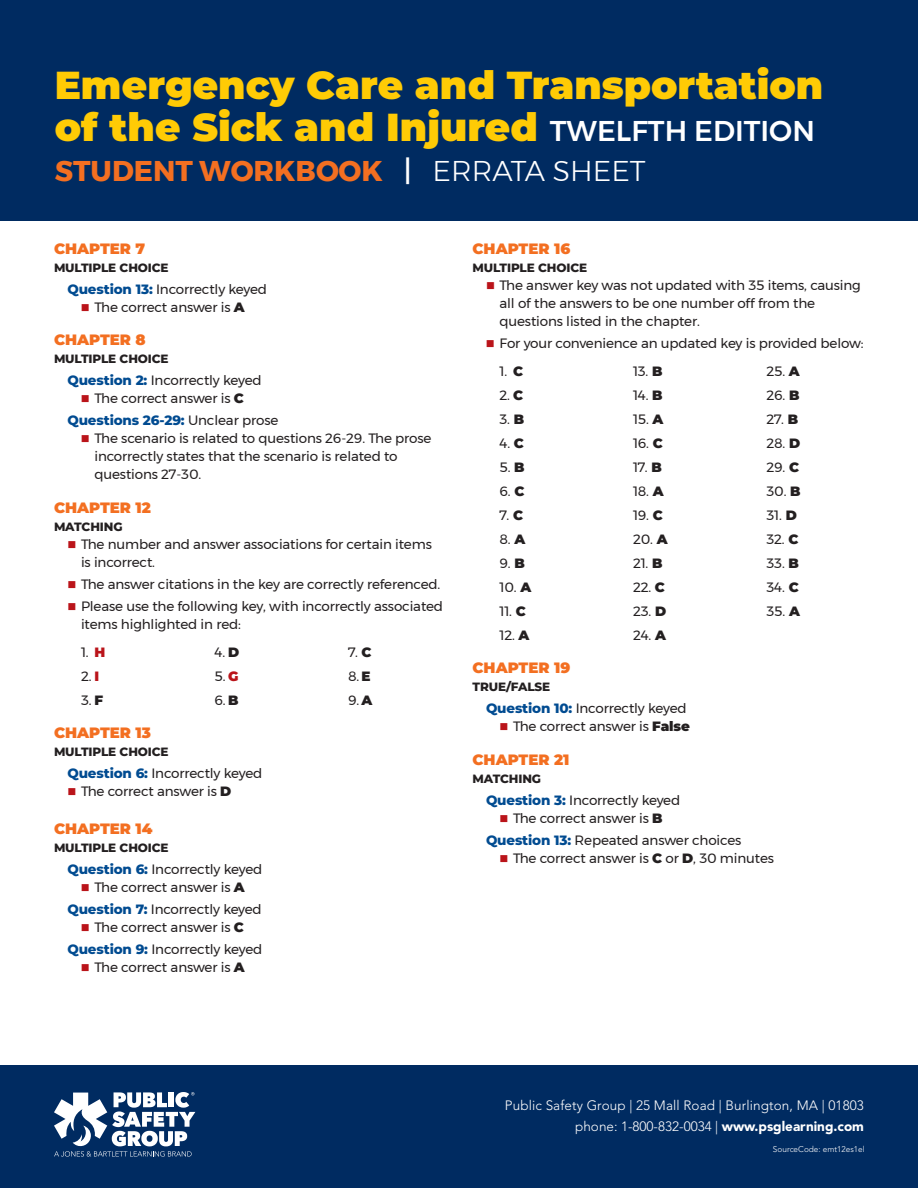
<style>
.page{position:relative;width:918px;height:1188px;background:#fff}
.page>*{position:absolute;margin:0;border:0;box-sizing:border-box;transform-origin:0 0}
.t1{font:900 39px/42px "Montserrat";color:#ffcb05}
.t2{font:700 28.5px "Montserrat";color:#f36f21}
.t3{font:900 15px "Montserrat";color:#f36f21}
.t4{font:13.5px/18px "Montserrat";letter-spacing:-.01em;color:#231f20}
.t5{font:300 13.5px/21px "Avenir LT Std";letter-spacing:.01em;color:#fff;text-align:right}
.t6{font:800 12px "Montserrat";letter-spacing:-.01em;color:#231f20}
.t7{font:300 8.25px "Avenir LT Std";color:#fff}
.s1{font-weight:500;font-size:28.5px;color:#fff}
.s2{font-weight:500;color:#fff}
.s3{font-weight:300;color:#fff}
.s4{font-weight:800;color:#004b91}
.s5{font-weight:900}
.s6{font-weight:900;color:#ba141a}
</style>
<div class="page">
<div style="left:0;top:1065px;width:918px;height:123px;background:#002b61"></div>
<svg style="left:54px;top:1092px;width:141px;height:65px"></svg>
<div style="left:0;top:0;width:918px;height:220px;background:#002b61"></div>
<h1 class="t1" style="left:55px;top:61px;width:770px">Emergency Care and Transportation of the Sick and Injured <span class="s1">TWELFTH EDITION</span></h1>
<h2 class="t2" style="left:55px;top:148px;width:592px">STUDENT WORKBOOK <span class="s2">|</span> <span class="s3">ERRATA SHEET</span></h2>
<p class="t3" style="left:54px;top:237px;width:93px">CHAPTER 7</p>
<p class="t6" style="left:54px;top:259px;width:116px">MULTIPLE CHOICE</p>
<p class="t4" style="left:68px;top:280px;width:201px;text-align:center"><span class="s4">Question 13:</span> Incorrectly keyed<br>The correct answer is <span class="s5">A</span></p>
<p class="t3" style="left:54px;top:329px;width:93px">CHAPTER 8</p>
<p class="t6" style="left:54px;top:350px;width:116px">MULTIPLE CHOICE</p>
<p class="t4" style="left:94px;top:371px;width:169px;text-indent:-27px"><span class="s4">Question 2:</span> Incorrectly keyed<br>The correct answer is <span class="s5">C</span></p>
<p class="t4" style="left:94px;top:411px;width:339px;text-indent:-27px"><span class="s4">Questions 26-29:</span> Unclear prose<br>The scenario is related to questions 26-29. The prose incorrectly states that the scenario is related to questions 27-30.</p>
<p class="t3" style="left:54px;top:496px;width:99px">CHAPTER 12</p>
<p class="t6" style="left:54px;top:518px;width:70px">MATCHING</p>
<p class="t4" style="left:81px;top:535px;width:352px">The number and answer associations for certain items is incorrect.</p>
<p class="t4" style="left:81px;top:573px;width:364px;line-height:22px">The answer citations in the key are correctly referenced.<br>Please use the following key, with incorrectly associated</p>
<p class="t4" style="left:81px;top:615px;width:162px">items highlighted in red:</p>
<p class="t4" style="left:81px;top:643px;width:26px">1. <span class="s6">H</span></p>
<p class="t4" style="left:81px;top:667px;width:20px">2. <span class="s6">I</span></p>
<p class="t4" style="left:81px;top:691px;width:24px">3. <span class="s5">F</span></p>
<p class="t4" style="left:215px;top:640px;width:26px;line-height:24px;text-align:justify">4. <span class="s5">D </span>5.<span class="s6">G </span>6.<span class="s5">B</span></p>
<p class="t4" style="left:348px;top:640px;width:26px;line-height:24px">7. <span class="s5">C<br></span>8.<span class="s5">E<br></span>9.<span class="s5">A</span></p>
<p class="t3" style="left:54px;top:722px;width:99px">CHAPTER 13</p>
<p class="t6" style="left:54px;top:743px;width:116px">MULTIPLE CHOICE</p>
<p class="t4" style="left:81px;top:765px;width:183px;text-indent:-14px"><span class="s4">Question 6:</span> Incorrectly keyed<br>The correct answer is <span class="s5">D</span></p>
<p class="t3" style="left:54px;top:817px;width:100px">CHAPTER 14</p>
<p class="t6" style="left:54px;top:839px;width:116px">MULTIPLE CHOICE</p>
<p class="t4" style="left:94px;top:860px;width:169px;text-indent:-27px"><span class="s4">Question 6:</span> Incorrectly keyed<br>The correct answer is <span class="s5">A</span></p>
<p class="t4" style="left:94px;top:900px;width:169px;text-indent:-27px"><span class="s4">Question 7:</span> Incorrectly keyed<br>The correct answer is <span class="s5">C</span></p>
<p class="t4" style="left:94px;top:940px;width:169px;text-indent:-27px"><span class="s4">Question 9:</span> Incorrectly keyed<br>The correct answer is <span class="s5">A</span></p>
<p class="t3" style="left:472px;top:237px;width:99px">CHAPTER 16</p>
<p class="t6" style="left:472px;top:259px;width:116px">MULTIPLE CHOICE</p>
<p class="t4" style="left:500px;top:276px;width:363px">The answer key was not updated with 35 items, causing all of the answers to be one number off from the questions listed in the chapter.</p>
<p class="t4" style="left:500px;top:334px;width:366px">For your convenience an updated key is provided below:</p>
<p class="t4" style="left:500px;top:362px;width:25px">1. <span class="s5">C</span></p>
<p class="t4" style="left:500px;top:386px;width:25px">2. <span class="s5">C</span></p>
<p class="t4" style="left:500px;top:410px;width:26px">3. <span class="s5">B</span></p>
<p class="t4" style="left:500px;top:434px;width:26px">4. <span class="s5">C</span></p>
<p class="t4" style="left:500px;top:458px;width:27px">5. <span class="s5">B</span></p>
<p class="t4" style="left:500px;top:482px;width:27px">6. <span class="s5">C</span></p>
<p class="t4" style="left:500px;top:506px;width:25px">7. <span class="s5">C</span></p>
<p class="t4" style="left:500px;top:530px;width:27px">8. <span class="s5">A</span></p>
<p class="t4" style="left:500px;top:554px;width:27px">9. <span class="s5">B</span></p>
<p class="t4" style="left:500px;top:578px;width:33px">10. <span class="s5">A</span></p>
<p class="t4" style="left:500px;top:602px;width:28px">11. <span class="s5">C</span></p>
<p class="t4" style="left:500px;top:626px;width:31px">12. <span class="s5">A</span></p>
<p class="t4" style="left:767px;top:362px;width:35px">25. <span class="s5">A</span></p>
<p class="t4" style="left:767px;top:386px;width:35px">26. <span class="s5">B</span></p>
<p class="t4" style="left:767px;top:410px;width:33px">27. <span class="s5">B</span></p>
<p class="t4" style="left:767px;top:434px;width:35px">28. <span class="s5">D</span></p>
<p class="t4" style="left:767px;top:458px;width:34px">29. <span class="s5">C</span></p>
<p class="t4" style="left:767px;top:482px;width:36px">30. <span class="s5">B</span></p>
<p class="t4" style="left:767px;top:506px;width:32px">31. <span class="s5">D</span></p>
<p class="t4" style="left:767px;top:530px;width:34px">32. <span class="s5">C</span></p>
<p class="t4" style="left:767px;top:554px;width:34px">33. <span class="s5">B</span></p>
<p class="t4" style="left:767px;top:578px;width:34px">34. <span class="s5">C</span></p>
<p class="t4" style="left:767px;top:602px;width:35px">35. <span class="s5">A</span></p>
<p class="t4" style="left:633px;top:362px;width:31px">13. <span class="s5">B</span></p>
<p class="t4" style="left:633px;top:386px;width:31px">14. <span class="s5">B</span></p>
<p class="t4" style="left:633px;top:410px;width:32px">15. <span class="s5">A</span></p>
<p class="t4" style="left:633px;top:434px;width:31px">16. <span class="s5">C</span></p>
<p class="t4" style="left:633px;top:458px;width:30px">17. <span class="s5">B</span></p>
<p class="t4" style="left:633px;top:482px;width:32px">18. <span class="s5">A</span></p>
<p class="t4" style="left:633px;top:506px;width:31px">19. <span class="s5">C</span></p>
<p class="t4" style="left:633px;top:530px;width:36px">20. <span class="s5">A</span></p>
<p class="t4" style="left:633px;top:554px;width:31px">21. <span class="s5">B</span></p>
<p class="t4" style="left:633px;top:578px;width:33px">22. <span class="s5">C</span></p>
<p class="t4" style="left:633px;top:602px;width:35px">23. <span class="s5">D</span></p>
<p class="t4" style="left:633px;top:626px;width:34px">24. <span class="s5">A</span></p>
<p class="t3" style="left:472px;top:657px;width:99px">CHAPTER 19</p>
<p class="t6" style="left:472px;top:678px;width:79px">TRUE/FALSE</p>
<p class="t4" style="left:486px;top:699px;width:205px;text-align:right"><span class="s4">Question 10:</span> Incorrectly keyed<br>The correct answer is <span class="s5">False</span></p>
<p class="t3" style="left:472px;top:748px;width:99px">CHAPTER 21</p>
<p class="t6" style="left:472px;top:770px;width:70px">MATCHING</p>
<p class="t4" style="left:513px;top:791px;width:169px;text-indent:-27px"><span class="s4">Question 3:</span> Incorrectly keyed<br>The correct answer is <span class="s5">B</span></p>
<p class="t4" style="left:513px;top:831px;width:263px;text-indent:-27px"><span class="s4">Question 13:</span> Repeated answer choices<br>The correct answer is <span class="s5">C</span> or <span class="s5">D</span>, 30 minutes</p>
<p class="t5" style="left:505px;top:1095px;width:361px">Public Safety Group | 25 Mall Road | Burlington, MA | 01803 phone: 1-800-832-0034 | <span class="s5">www.psglearning.com</span></p>
<p class="t7" style="left:773px;top:1144px;width:93px">SourceCode: emt12es1el</p>
</div>
